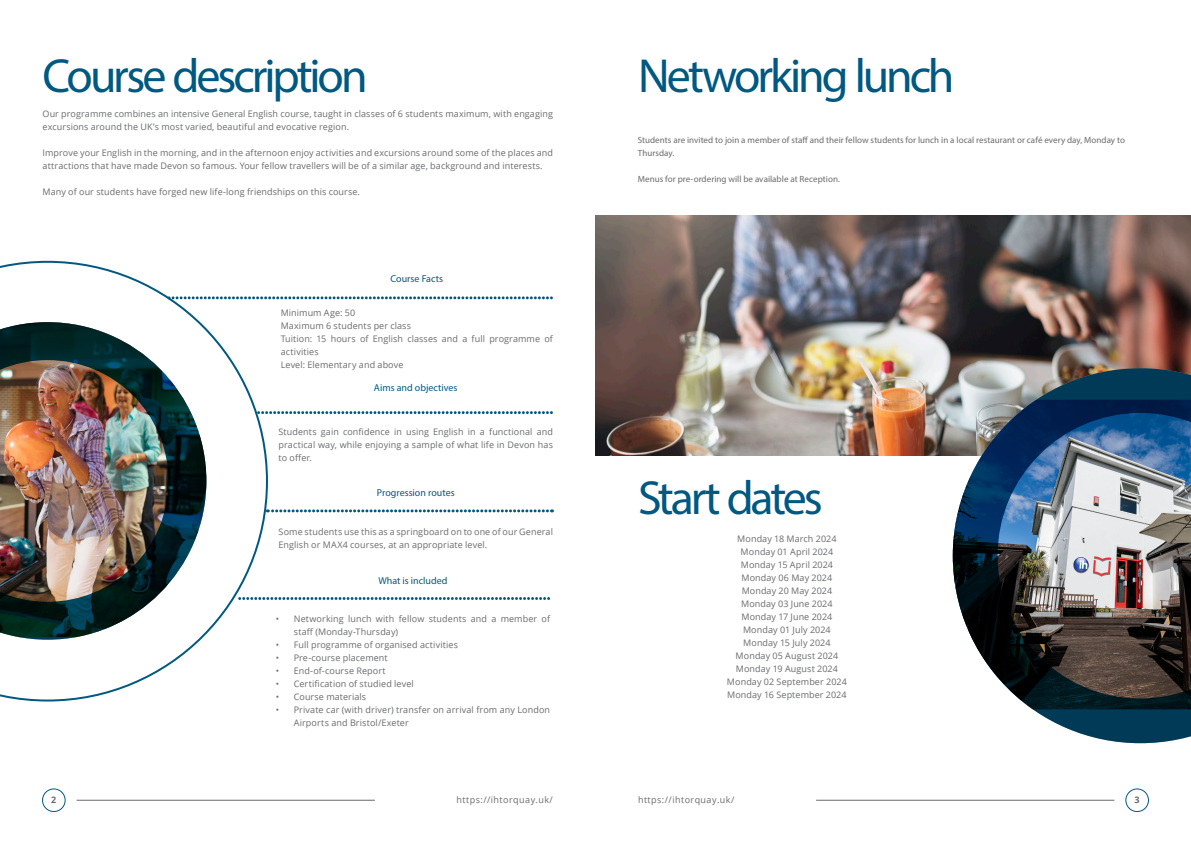
<style>
.page{position:relative;width:1191px;height:842px;background:#fff}
.page>*{position:absolute;margin:0;border:0;box-sizing:border-box;transform-origin:0 0}
.Headline_-_Extrabold__Align_Left{font:48px "Myriad Pro";letter-spacing:-.065em;color:#015981}
.Headline_-_Bold__Align_Left{font:10px "Myriad Pro";color:#015981}
.Body_Text_-_Regular__Justify{font:9px/13px "Open Sans";letter-spacing:.01em;color:#6a6b6d}
.Headline_-_Bold__Align_Left-2{font:9px/13px "Myriad Pro";letter-spacing:.005em;color:#6a6b6d}
.Body_Text_-_Regular__Justify-2{font:9px "Open Sans";letter-spacing:.05em;color:#6a6b6d}
.t1{font:700 9px "Open Sans";color:#6a6b6d}
</style>
<div class="page">
<svg style="left:0;top:261px;width:268px;height:440px"></svg>
<img style="left:0;top:322px;width:206px;height:318px">
<svg style="left:258px;top:411px;width:294px;height:3px"></svg>
<svg style="left:169px;top:296px;width:383px;height:3px"></svg>
<svg style="left:267px;top:509px;width:285px;height:3px"></svg>
<img style="left:595px;top:215px;width:596px;height:241px">
<svg style="left:240px;top:597px;width:309px;height:3px"></svg>
<img style="left:952px;top:368px;width:239px;height:375px">
<hr style="left:77px;top:800px;width:298px;height:1px;background:#6a6b6d">
<hr style="left:816px;top:800px;width:298px;height:1px;background:#6a6b6d">
<div style="left:42px;top:788px;width:23px;height:24px;border:1px solid #015981;border-radius:50%"></div>
<div style="left:1125px;top:788px;width:23px;height:24px;border:1px solid #015981;border-radius:50%"></div>
<p class="Headline_-_Extrabold__Align_Left" style="left:43px;top:46px;width:327px">Course description</p>
<p class="Body_Text_-_Regular__Justify" style="left:43px;top:107px;width:512px">Our programme combines an intensive General English course, taught in classes of 6 students maximum, with engaging excursions around the UK’s most varied, beautiful and evocative region.</p>
<p class="Body_Text_-_Regular__Justify" style="left:43px;top:146px;width:512px">Improve your English in the morning, and in the afternoon enjoy activities and excursions around some of the places and attractions that have made Devon so famous. Your fellow travellers will be of a similar age, background and interests.</p>
<p class="Body_Text_-_Regular__Justify" style="left:43px;top:185px;width:319px">Many of our students have forged new life-long friendships on this course.</p>
<p class="Headline_-_Bold__Align_Left" style="left:390px;top:272px;width:54px">Course Facts</p>
<p class="Body_Text_-_Regular__Justify" style="left:281px;top:306px;width:76px">Minimum Age: 50</p>
<p class="Body_Text_-_Regular__Justify" style="left:281px;top:319px;width:132px">Maximum 6 students per class</p>
<p class="Body_Text_-_Regular__Justify" style="left:281px;top:332px;width:274px">Tuition: 15 hours of English classes and a full programme of activities</p>
<p class="Body_Text_-_Regular__Justify" style="left:281px;top:358px;width:124px">Level: Elementary and above</p>
<p class="Headline_-_Bold__Align_Left" style="left:374px;top:381px;width:85px">Aims and objectives</p>
<p class="Body_Text_-_Regular__Justify" style="left:279px;top:425px;width:276px;text-align:justify">Students gain confidence in using English in a functional and practical way, while enjoying a sample of what life in Devon has to offer.</p>
<p class="Headline_-_Bold__Align_Left" style="left:377px;top:486px;width:79px">Progression routes</p>
<p class="Body_Text_-_Regular__Justify" style="left:279px;top:525px;width:276px">Some students use this as a springboard on to one of our General<br>English or MAX4 courses, at an appropriate level.</p>
<p class="Headline_-_Bold__Align_Left" style="left:378px;top:574px;width:71px">What is included</p>
<p class="Body_Text_-_Regular__Justify" style="left:294px;top:612px;width:258px;text-indent:-18px">• Networking lunch with fellow students and a member of staff (Monday-Thursday)</p>
<p class="Body_Text_-_Regular__Justify" style="left:276px;top:638px;width:184px">• Full programme of organised activities</p>
<p class="Body_Text_-_Regular__Justify" style="left:276px;top:651px;width:113px">• Pre-course placement</p>
<p class="Body_Text_-_Regular__Justify" style="left:276px;top:664px;width:111px">• End-of-course Report</p>
<p class="Body_Text_-_Regular__Justify" style="left:276px;top:677px;width:139px">• Certification of studied level</p>
<p class="Body_Text_-_Regular__Justify" style="left:276px;top:690px;width:92px">• Course materials</p>
<p class="Body_Text_-_Regular__Justify" style="left:294px;top:703px;width:258px;text-indent:-18px">• Private car (with driver) transfer on arrival from any London<br>Airports and Bristol/Exeter</p>
<p class="Headline_-_Extrabold__Align_Left" style="left:638px;top:46px;width:318px">Networking lunch</p>
<p class="Headline_-_Bold__Align_Left-2" style="left:638px;top:133px;width:488px">Students are invited to join a member of staff and their fellow students for lunch in a local restaurant or café every day, Monday to<br>Thursday.</p>
<p class="Headline_-_Bold__Align_Left-2" style="left:638px;top:172px;width:204px">Menus for pre-ordering will be available at Reception.</p>
<p class="Headline_-_Extrabold__Align_Left" style="left:638px;top:468px;width:186px">Start dates</p>
<p class="Body_Text_-_Regular__Justify" style="left:737px;top:532px;width:101px">Monday 18 March 2024</p>
<p class="Body_Text_-_Regular__Justify" style="left:740px;top:545px;width:94px">Monday 01 April 2024</p>
<p class="Body_Text_-_Regular__Justify" style="left:741px;top:558px;width:94px">Monday 15 April 2024</p>
<p class="Body_Text_-_Regular__Justify" style="left:741px;top:571px;width:92px">Monday 06 May 2024</p>
<p class="Body_Text_-_Regular__Justify" style="left:741px;top:584px;width:92px">Monday 20 May 2024</p>
<p class="Body_Text_-_Regular__Justify" style="left:741px;top:597px;width:93px">Monday 03 June 2024</p>
<p class="Body_Text_-_Regular__Justify" style="left:741px;top:610px;width:92px">Monday 17 June 2024</p>
<p class="Body_Text_-_Regular__Justify" style="left:743px;top:623px;width:89px">Monday 01 July 2024</p>
<p class="Body_Text_-_Regular__Justify" style="left:743px;top:636px;width:89px">Monday 15 July 2024</p>
<p class="Body_Text_-_Regular__Justify" style="left:735px;top:649px;width:104px">Monday 05 August 2024</p>
<p class="Body_Text_-_Regular__Justify" style="left:736px;top:662px;width:104px">Monday 19 August 2024</p>
<p class="Body_Text_-_Regular__Justify" style="left:727px;top:675px;width:121px">Monday 02 September 2024</p>
<p class="Body_Text_-_Regular__Justify" style="left:727px;top:688px;width:121px">Monday 16 September 2024</p>
<p class="t1" style="left:51px;top:793px;width:7px">2</p>
<p class="Body_Text_-_Regular__Justify-2" style="left:456px;top:794px;width:98px">https://ihtorquay.uk/</p>
<p class="Body_Text_-_Regular__Justify-2" style="left:638px;top:794px;width:98px">https://ihtorquay.uk/</p>
<p class="t1" style="left:1134px;top:793px;width:7px">3</p>
</div>
